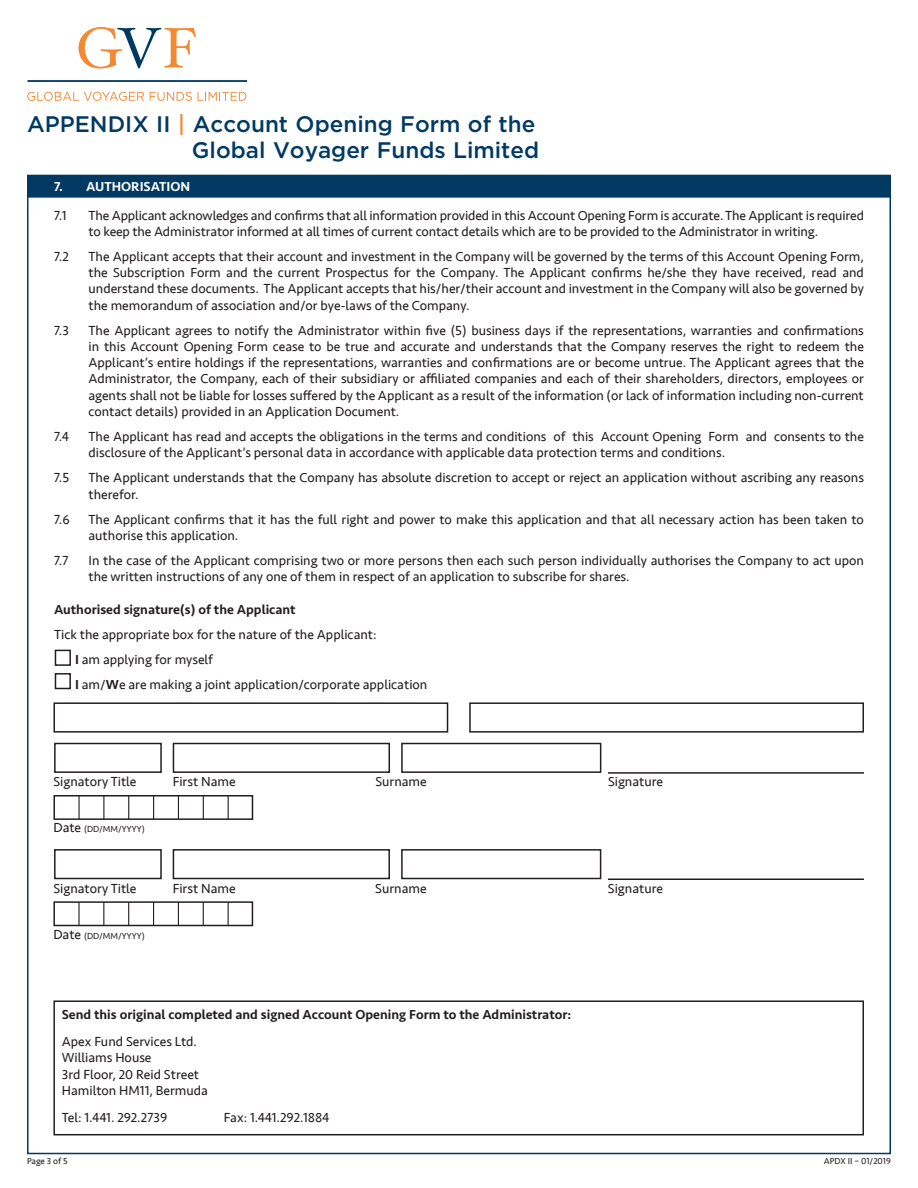
<style>
.page{position:relative;width:918px;height:1188px;background:#fff}
.page>*{position:absolute;margin:0;border:0;box-sizing:border-box;transform-origin:0 0}
.t1{font:500 22.5px "Gotham";color:#003a62}
.t2{font:13.5px/16.2px "Seravek";color:#231f20}
.t3{font:500 13.5px "Seravek";color:#231f20}
.t4{font:500 13.5px "Seravek";color:#fff}
.t5{font:9px "Seravek";color:#231f20}
.s1{color:#f58932}
.s2{font-weight:500}
.s3{font-size:13.5px}
</style>
<div class="page">
<div style="left:27px;top:175px;width:864px;height:23px;background:#003a62;border:2px solid #003a62"></div>
<div style="left:55px;top:650px;width:16px;height:16px;border:2px solid #231f20"></div>
<div style="left:55px;top:673px;width:16px;height:16px;border:2px solid #231f20"></div>
<div style="left:53px;top:1000px;width:811px;height:135px;border:2px solid #231f20"></div>
<div style="left:53px;top:702px;width:395px;height:31px;border:2px solid #231f20"></div>
<div style="left:469px;top:702px;width:395px;height:31px;border:2px solid #231f20"></div>
<div style="left:53px;top:795px;width:200px;height:25px;border:2px solid #231f20"></div>
<hr style="left:78px;top:796px;width:2px;height:23px;background:#231f20">
<svg style="left:103px;top:796px;width:1px;height:23px"></svg>
<svg style="left:128px;top:796px;width:1px;height:23px"></svg>
<svg style="left:153px;top:796px;width:1px;height:23px"></svg>
<svg style="left:178px;top:796px;width:1px;height:23px"></svg>
<svg style="left:203px;top:796px;width:1px;height:23px"></svg>
<svg style="left:228px;top:796px;width:1px;height:23px"></svg>
<div style="left:54px;top:743px;width:108px;height:30px;border:2px solid #231f20"></div>
<div style="left:173px;top:743px;width:217px;height:30px;border:2px solid #231f20"></div>
<div style="left:401px;top:743px;width:200px;height:30px;border:2px solid #231f20"></div>
<hr style="left:608px;top:772px;width:256px;height:2px;background:#231f20">
<div style="left:53px;top:901px;width:200px;height:25px;border:2px solid #231f20"></div>
<hr style="left:78px;top:902px;width:2px;height:23px;background:#231f20">
<svg style="left:103px;top:902px;width:1px;height:23px"></svg>
<svg style="left:128px;top:902px;width:1px;height:23px"></svg>
<svg style="left:153px;top:902px;width:1px;height:23px"></svg>
<svg style="left:178px;top:902px;width:1px;height:23px"></svg>
<svg style="left:203px;top:902px;width:1px;height:23px"></svg>
<svg style="left:228px;top:902px;width:1px;height:23px"></svg>
<div style="left:54px;top:849px;width:108px;height:30px;border:2px solid #231f20"></div>
<div style="left:173px;top:849px;width:217px;height:30px;border:2px solid #231f20"></div>
<div style="left:401px;top:849px;width:200px;height:30px;border:2px solid #231f20"></div>
<hr style="left:608px;top:878px;width:256px;height:2px;background:#231f20">
<svg style="left:27px;top:92px;width:117px;height:9px"></svg>
<svg style="left:150px;top:92px;width:42px;height:9px"></svg>
<svg style="left:198px;top:92px;width:48px;height:9px"></svg>
<hr style="left:27px;top:80px;width:220px;height:2px;background:#003a62">
<svg style="left:79px;top:27px;width:117px;height:42px"></svg>
<p class="t1" style="left:27px;top:110px;width:510px">APPENDIX II <span class="s1">|</span> Account Opening Form of the</p>
<p class="t1" style="left:192px;top:135px;width:349px">Global Voyager Funds Limited</p>
<p class="t4" style="left:54px;top:178px;width:138px">7. AUTHORISATION</p>
<p class="t2" style="left:54px;top:207px;width:14px">7.1</p>
<p class="t2" style="left:89px;top:207px;width:777px">The Applicant acknowledges and confirms that all information provided in this Account Opening Form is accurate. The Applicant is required to keep the Administrator informed at all times of current contact details which are to be provided to the Administrator in writing.</p>
<p class="t2" style="left:54px;top:248px;width:16px">7.2</p>
<p class="t2" style="left:89px;top:248px;width:777px;text-align:justify">The Applicant accepts that their account and investment in the Company will be governed by the terms of this Account Opening Form, the Subscription Form and the current Prospectus for the Company. The Applicant confirms he/she they have received, read and understand these documents. The Applicant accepts that his/her/their account and investment in the Company will also be governed by the memorandum of association and/or bye-laws of the Company.</p>
<p class="t2" style="left:54px;top:322px;width:16px">7.3</p>
<p class="t2" style="left:89px;top:322px;width:777px;text-align:justify">The Applicant agrees to notify the Administrator within five (5) business days if the representations, warranties and confirmations in this Account Opening Form cease to be true and accurate and understands that the Company reserves the right to redeem the Applicant’s entire holdings if the representations, warranties and confirmations are or become untrue. The Applicant agrees that the Administrator, the Company, each of their subsidiary or affiliated companies and each of their shareholders, directors, employees or agents shall not be liable for losses suffered by the Applicant as a result of the information (or lack of information including non-current contact details) provided in an Application Document.</p>
<p class="t2" style="left:54px;top:428px;width:16px">7.4</p>
<p class="t2" style="left:89px;top:428px;width:777px">The Applicant has read and accepts the obligations in the terms and conditions of this Account Opening Form and consents to the disclosure of the Applicant’s personal data in accordance with applicable data protection terms and conditions.</p>
<p class="t2" style="left:54px;top:470px;width:17px">7.5</p>
<p class="t2" style="left:89px;top:470px;width:777px">The Applicant understands that the Company has absolute discretion to accept or reject an application without ascribing any reasons therefor.</p>
<p class="t2" style="left:54px;top:511px;width:17px">7.6</p>
<p class="t2" style="left:89px;top:511px;width:777px">The Applicant confirms that it has the full right and power to make this application and that all necessary action has been taken to authorise this application.</p>
<p class="t2" style="left:54px;top:552px;width:16px">7.7</p>
<p class="t2" style="left:89px;top:552px;width:777px">In the case of the Applicant comprising two or more persons then each such person individually authorises the Company to act upon the written instructions of any one of them in respect of an application to subscribe for shares.</p>
<p class="t3" style="left:54px;top:601px;width:243px">Authorised signature(s) of the Applicant</p>
<p class="t2" style="left:54px;top:626px;width:324px">Tick the appropriate box for the nature of the Applicant:</p>
<p class="t2" style="left:75px;top:651px;width:140px"><span class="s2">I</span> am applying for myself</p>
<p class="t2" style="left:75px;top:677px;width:354px"><span class="s2">I</span> am/<span class="s2">W</span>e are making a joint application/corporate application</p>
<p class="t2" style="left:53px;top:774px;width:85px">Signatory Title</p>
<p class="t2" style="left:173px;top:774px;width:65px">First Name</p>
<p class="t2" style="left:375px;top:774px;width:53px">Surname</p>
<p class="t2" style="left:608px;top:774px;width:57px">Signature</p>
<p class="t5" style="left:53px;top:822px;width:93px"><span class="s3">Date</span> (DD/MM/YYYY)</p>
<p class="t2" style="left:53px;top:880px;width:85px">Signatory Title</p>
<p class="t2" style="left:173px;top:880px;width:65px">First Name</p>
<p class="t2" style="left:375px;top:880px;width:53px">Surname</p>
<p class="t2" style="left:608px;top:880px;width:57px">Signature</p>
<p class="t5" style="left:53px;top:929px;width:93px"><span class="s3">Date</span> (DD/MM/YYYY)</p>
<p class="t3" style="left:62px;top:1006px;width:511px">Send this original completed and signed Account Opening Form to the Administrator:</p>
<p class="t2" style="left:62px;top:1034px;width:137px">Apex Fund Services Ltd.</p>
<p class="t2" style="left:62px;top:1050px;width:91px">Williams House</p>
<p class="t2" style="left:62px;top:1066px;width:139px">3rd Floor, 20 Reid Street</p>
<p class="t2" style="left:62px;top:1082px;width:148px">Hamilton HM11, Bermuda</p>
<p class="t2" style="left:62px;top:1109px;width:107px">Tel: 1.441. 292.2739</p>
<p class="t2" style="left:224px;top:1109px;width:107px">Fax: 1.441.292.1884</p>
<p class="t5" style="left:27px;top:1154px;width:42px">Page 3 of 5</p>
<p class="t5" style="left:824px;top:1154px;width:69px">APDX II – 01/2019</p>
</div>
